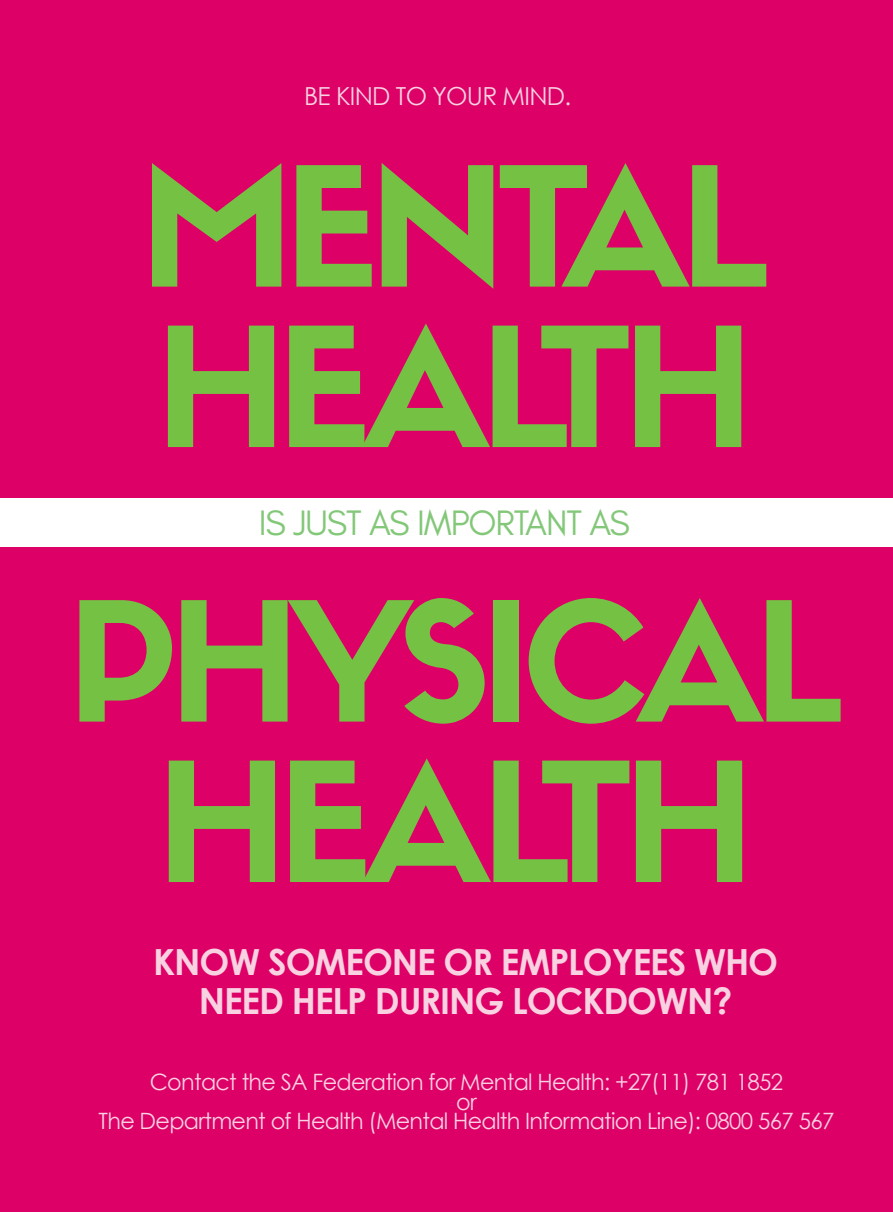
<style>
.page{position:relative;width:893px;height:1212px;background:#dd0067}
.page>*{position:absolute;margin:0;border:0;box-sizing:border-box;transform-origin:0 0}
.t1{font:163.05px/160.4px "Sifonn Pro";letter-spacing:-.05em;color:#75c143}
.t2{font:700 36px/39px "Century Gothic";letter-spacing:-.03em;color:#f9d2e2;text-align:center}
.t3{font:36px "Glacial Indifference";letter-spacing:-.03em;color:#83c778}
.t4{font:24.9px "Century Gothic";letter-spacing:-.03em;color:#f9d2e2}
.t5{font:22.5px/19.5px "Century Gothic";letter-spacing:-.03em;color:#f9d2e2;text-align:center}
</style>
<div class="page">
<div style="left:0;top:498px;width:893px;height:49px;background:#fff"></div>
<p class="t4" style="left:304px;top:81px;width:268px">BE KIND TO YOUR MIND.</p>
<h1 class="t1" style="left:140px;top:147px;width:630px">MENTAL<br>HEALTH</h1>
<h2 class="t3" style="left:259px;top:503px;width:373px">IS JUST AS IMPORTANT AS</h2>
<h1 class="t1" style="left:68px;top:582px;width:777px;text-align:center">PHYSICAL<br>HEALTH</h1>
<h2 class="t2" style="left:153px;top:941px;width:627px">KNOW SOMEONE OR EMPLOYEES WHO<br>NEED HELP DURING LOCKDOWN?</h2>
<p class="t5" style="left:99px;top:1072px;width:737px">Contact the SA Federation for Mental Health: +27(11) 781 1852<br>or<br>The Department of Health (Mental Health Information Line): 0800 567 567</p>
</div>
